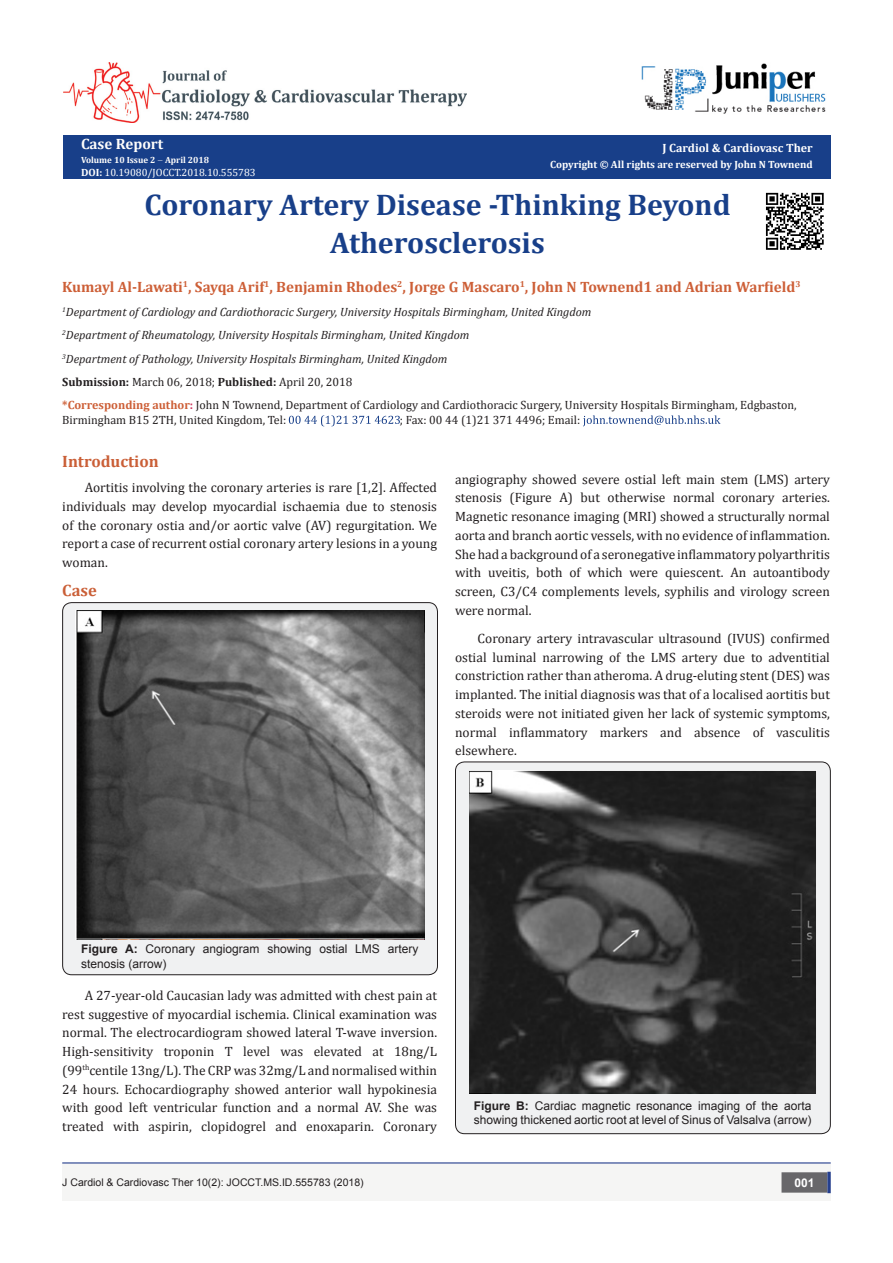
<style>
.page{position:relative;width:893px;height:1263px;background:#fff}
.page>*{position:absolute;margin:0;border:0;box-sizing:border-box;transform-origin:0 0}
.t1{font:700 30px/37.5px "Cambria";color:#183f89;text-align:center}
.t2{font:700 16.5px "Cambria";color:#ca5f37}
.t3{font:700 15px "Cambria";color:#cd5f37}
.t4{font:700 15px "Cambria";color:#fffefc}
.t5{font:13.5px/18.8px "Cambria";color:#231f20;text-align:justify}
.t6{font:12px/14.4px "Cambria";color:#231f20}
.t7{font:italic 12px "Cambria";color:#231f20}
.t8{font:12px/14.4px "Arial";color:#231f20}
.t9{font:700 12px "Cambria";color:#fff}
.t10{font:700 12px "Arial";color:#fff}
.t11{font:10.5px "Arial";color:#231f20}
.t12{font:700 10.5px "Cambria";color:#fff}
.t13{font:10.5px "Cambria";color:#fff}
.t14{font:700 9px "Cambria";color:#fffefc}
.s1{font-weight:700}
.s2{font-weight:700;color:#cd5f37}
.s3{font-weight:700;color:#cd375f}
</style>
<div class="page">
<div style="left:63px;top:135px;width:768px;height:44px;background:#183f89"></div>
<svg style="left:289px;top:415px;width:111px;height:11px"></svg>
<svg style="left:583px;top:415px;width:137px;height:11px"></svg>
<img style="left:641px;top:63px;width:185px;height:51px">
<div style="left:62px;top:1163px;width:769px;height:38px;background:#f5f5f4"></div>
<div style="left:782px;top:1173px;width:45px;height:19px;background:#68676a"></div>
<div style="left:781px;top:1172px;width:46px;height:20px;border:2px solid #68676a"></div>
<svg style="left:827px;top:1172px;width:4px;height:21px"></svg>
<img style="left:63px;top:63px;width:404px;height:60px">
<hr style="left:62px;top:1162px;width:769px;height:1px;background:#253f8e">
<div style="left:63px;top:603px;width:374px;height:372px;background:#f0f1f2;border-radius:9px"></div>
<div style="left:62px;top:602px;width:376px;height:373px;border:1px solid #231f20;border-radius:9px"></div>
<img style="left:76px;top:610px;width:348px;height:330px">
<div style="left:455px;top:762px;width:375px;height:372px;background:#f0f1f2;border-radius:9px"></div>
<div style="left:455px;top:761px;width:376px;height:373px;border:1px solid #231f20;border-radius:9px"></div>
<img style="left:470px;top:770px;width:346px;height:323px">
<img style="left:765px;top:192px;width:59px;height:58px">
<p class="t4" style="left:81px;top:133px;width:84px">Case Report</p>
<p class="t14" style="left:81px;top:153px;width:130px">Volume 10 Issue 2 April 2018</p>
<p class="t13" style="left:81px;top:166px;width:176px"><span class="s1">DOI:</span> 10.19080/JOCCT.2018.10.555783</p>
<p class="t9" style="left:662px;top:140px;width:152px">J Cardiol &amp; Cardiovasc Ther</p>
<p class="t12" style="left:550px;top:157px;width:264px">Copyright © All rights are reserved by John N Townend</p>
<p class="t1" style="left:144px;top:185px;width:588px">Coronary Artery Disease -Thinking Beyond<br>Atherosclerosis</p>
<p class="t3" style="left:62px;top:277px;width:740px">Kumayl Al-Lawati<sup>1</sup>, Sayqa Arif<sup>1</sup>, Benjamin Rhodes<sup>2</sup>, Jorge G Mascaro<sup>1</sup>, John N Townend1 and Adrian Warfield<sup>3</sup></p>
<p class="t7" style="left:62px;top:303px;width:531px"><sup>1</sup>Department of Cardiology and Cardiothoracic Surgery, University Hospitals Birmingham, United Kingdom</p>
<p class="t7" style="left:62px;top:327px;width:409px"><sup>2</sup>Department of Rheumatology, University Hospitals Birmingham, United Kingdom</p>
<p class="t7" style="left:62px;top:350px;width:387px"><sup>3</sup>Department of Pathology, University Hospitals Birmingham, United Kingdom</p>
<p class="t6" style="left:62px;top:375px;width:292px"><span class="s1">Submission:</span> March 06, 2018; <span class="s1">Published:</span> April 20, 2018</p>
<p class="t6" style="left:62px;top:398px;width:736px"><span class="s2">*Corresponding author</span><span class="s3">:</span> John N Townend, Department of Cardiology and Cardiothoracic Surgery, University Hospitals Birmingham, Edgbaston,<br>Birmingham B15 2TH, United Kingdom, Tel:</p>
<p class="t6" style="left:400px;top:412px;width:182px">; Fax: 00 44 (1)21 371 4496; Email:</p>
<p class="t2" style="left:62px;top:450px;width:98px">Introduction</p>
<p class="t5" style="left:62px;top:478px;width:376px;text-indent:22px">Aortitis involving the coronary arteries is rare [1,2]. Affected individuals may develop myocardial ischaemia due to stenosis of the coronary ostia and/or aortic valve (AV) regurgitation. We report a case of recurrent ostial coronary artery lesions in a young woman.</p>
<p class="t2" style="left:62px;top:579px;width:36px">Case</p>
<p class="t5" style="left:455px;top:470px;width:376px">angiography showed severe ostial left main stem (LMS) artery stenosis (Figure A) but otherwise normal coronary arteries.<br>Magnetic resonance imaging (MRI) showed a structurally normal aorta and branch aortic vessels, with no evidence of inflammation.<br>She had a background of a seronegative inflammatory polyarthritis with uveitis, both of which were quiescent. An autoantibody screen, C3/C4 complements levels, syphilis and virology screen were normal.</p>
<p class="t5" style="left:455px;top:629px;width:376px;text-indent:22px">Coronary artery intravascular ultrasound (IVUS) confirmed ostial luminal narrowing of the LMS artery due to adventitial constriction rather than atheroma. A drug-eluting stent (DES) was implanted. The initial diagnosis was that of a localised aortitis but steroids were not initiated given her lack of systemic symptoms, normal inflammatory markers and absence of vasculitis elsewhere.</p>
<p class="t8" style="left:81px;top:942px;width:339px"><span class="s1">Figure A:</span> Coronary angiogram showing ostial LMS artery stenosis (arrow)</p>
<p class="t5" style="left:62px;top:986px;width:376px;text-indent:22px">A 27-year-old Caucasian lady was admitted with chest pain at rest suggestive of myocardial ischemia. Clinical examination was normal. The electrocardiogram showed lateral T-wave inversion.<br>High-sensitivity troponin T level was elevated at 18ng/L (99<sup>th</sup>centile 13ng/L). The CRP was 32mg/L and normalised within 24 hours. Echocardiography showed anterior wall hypokinesia with good left ventricular function and a normal AV. She was treated with aspirin, clopidogrel and enoxaparin. Coronary</p>
<p class="t8" style="left:474px;top:1098px;width:339px"><span class="s1">Figure B:</span> Cardiac magnetic resonance imaging of the aorta showing thickened aortic root at level of Sinus of Valsalva (arrow)</p>
<p class="t11" style="left:62px;top:1175px;width:303px">J Cardiol &amp; Cardiovasc Ther 10(2): JOCCT.MS.ID.555783 (2018)</p>
<p class="t10" style="left:794px;top:1174px;width:22px">001</p>
</div>
